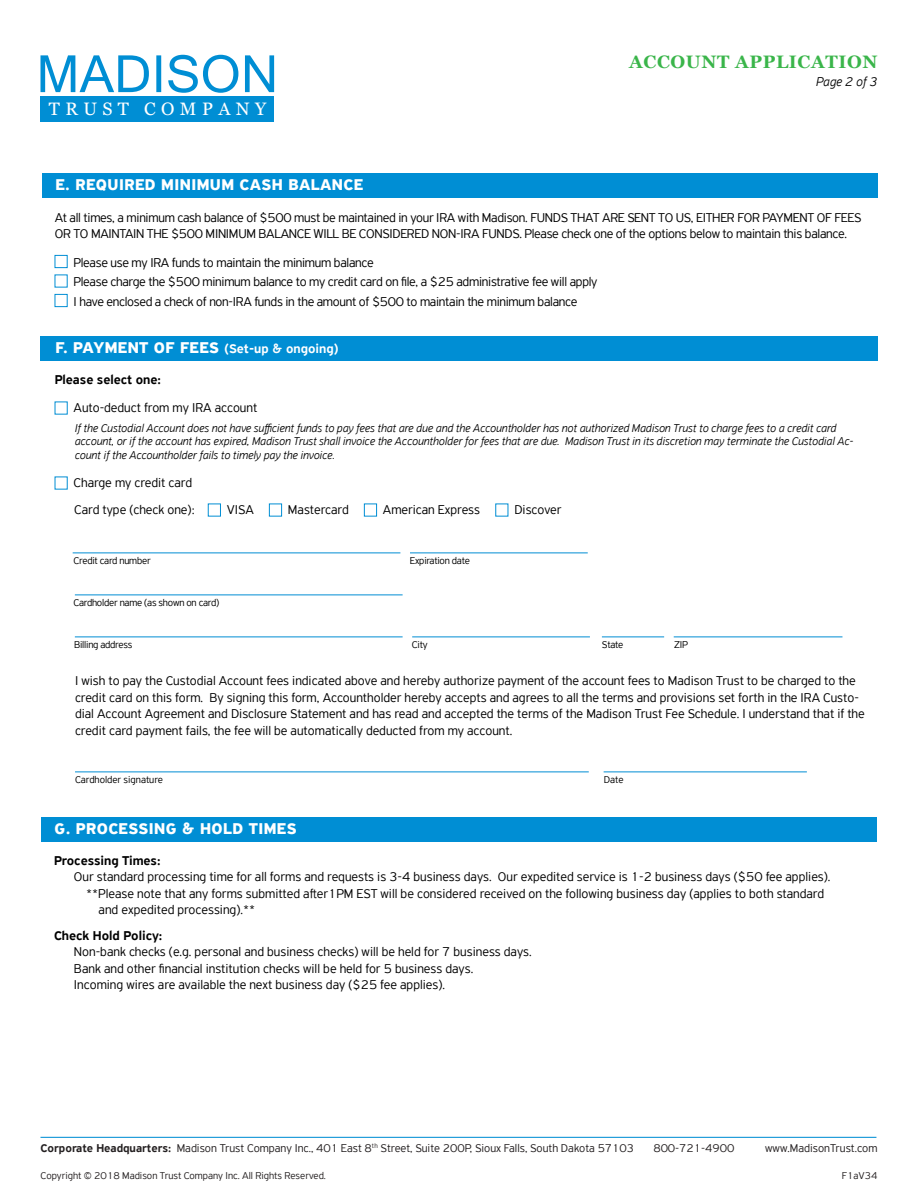
<style>
.page{position:relative;width:918px;height:1188px;background:#fff}
.page>*{position:absolute;margin:0;border:0;box-sizing:border-box;transform-origin:0 0}
.t1{font:700 18px "Georgia";letter-spacing:.035em;color:#3ab54a}
.t2{font:18px "Georgia";letter-spacing:.3em;color:#fff}
.t3{font:700 16.5px "PF Highway Sans Pro";letter-spacing:.025em;color:#fff}
.t4{font:300 13.5px/16.5px "PF Highway Sans Pro";color:#000}
.t5{font:300 13.5px/16.5px "PF Highway Sans Pro";letter-spacing:-.02em;color:#000}
.t6{font:500 13.5px "PF Highway Sans Pro";color:#000}
.t7{font:500 13.5px "PF Highway Sans Pro";color:#fff}
.t8{font:italic 300 13.5px "PF Highway Sans Pro";color:#000}
.t9{font:italic 300 12px/13.5px "PF Highway Sans Pro";color:#000}
.t10{font:300 12px "PF Highway Sans Pro";color:#231f20}
.t11{font:300 10.5px "PF Highway Sans Pro";letter-spacing:-.02em;color:#000}
.t12{font:300 10.5px "PF Highway Sans Pro";color:#231f20}
.t13{font:300 10.5px "PF Highway Sans Pro";color:#000}
.s1{font-weight:700;font-size:16.5px}
.s2{font-weight:500}
</style>
<div class="page">
<hr style="left:40px;top:1137px;width:836px;height:1px;background:#008ed4">
<div style="left:40px;top:96px;width:234px;height:26px;background:#008ed4"></div>
<svg style="left:40px;top:55px;width:234px;height:38px"></svg>
<div style="left:40px;top:336px;width:837px;height:25px;background:#008ed4"></div>
<div style="left:208px;top:504px;width:13px;height:12px;border:1px solid #008ed4"></div>
<div style="left:269px;top:504px;width:13px;height:12px;border:1px solid #008ed4"></div>
<div style="left:364px;top:504px;width:13px;height:12px;border:1px solid #008ed4"></div>
<hr style="left:73px;top:553px;width:327px;height:1px;background:#008ed4">
<hr style="left:410px;top:553px;width:178px;height:1px;background:#008ed4">
<hr style="left:75px;top:595px;width:328px;height:1px;background:#008ed4">
<hr style="left:75px;top:637px;width:328px;height:1px;background:#008ed4">
<hr style="left:412px;top:637px;width:178px;height:1px;background:#008ed4">
<hr style="left:602px;top:637px;width:62px;height:1px;background:#008ed4">
<hr style="left:674px;top:637px;width:168px;height:1px;background:#008ed4">
<hr style="left:75px;top:772px;width:514px;height:1px;background:#008ed4">
<hr style="left:604px;top:772px;width:203px;height:1px;background:#008ed4">
<div style="left:41px;top:817px;width:836px;height:25px;background:#008ed4"></div>
<div style="left:42px;top:173px;width:835px;height:25px;background:#008ed4"></div>
<div style="left:55px;top:255px;width:12px;height:13px;border:1px solid #008ed4"></div>
<div style="left:55px;top:294px;width:12px;height:13px;border:1px solid #008ed4"></div>
<h1 class="t2" style="left:49px;top:97px;width:219px">TRUST COMPANY</h1>
<p class="t1" style="left:629px;top:50px;width:250px">ACCOUNT APPLICATION</p>
<p class="t8" style="left:816px;top:74px;width:63px">Page 2 of 3</p>
<p class="t3" style="left:55px;top:175px;width:309px">E. REQUIRED MINIMUM CASH BALANCE</p>
<p class="t5" style="left:55px;top:209px;width:808px">At all times, a minimum cash balance of $500 must be maintained in your IRA with Madison. FUNDS THAT ARE SENT TO US, EITHER FOR PAYMENT OF FEES<br>OR TO MAINTAIN THE $500 MINIMUM BALANCE WILL BE CONSIDERED NON-IRA FUNDS. Please check one of the options below to maintain this balance.</p>
<p class="t5" style="left:74px;top:254px;width:302px">Please use my IRA funds to maintain the minimum balance</p>
<p class="t5" style="left:74px;top:273px;width:525px">Please charge the $500 minimum balance to my credit card on file, a $25 administrative fee will apply</p>
<p class="t5" style="left:74px;top:293px;width:505px">I have enclosed a check of non-IRA funds in the amount of $500 to maintain the minimum balance</p>
<p class="t7" style="left:55px;top:341px;width:284px"><span class="s1">F. PAYMENT OF FEES</span> (Set-up &amp; ongoing)</p>
<p class="t6" style="left:55px;top:371px;width:108px">Please select one:</p>
<p class="t4" style="left:74px;top:399px;width:185px">Auto-deduct from my IRA account</p>
<p class="t9" style="left:75px;top:421px;width:780px">If the Custodial Account does not have sufficient funds to pay fees that are due and the Accountholder has not authorized Madison Trust to charge fees to a credit card account, or if the account has expired, Madison Trust shall invoice the Accountholder for fees that are due. Madison Trust in its discretion may terminate the Custodial Ac&shy;count if the Accountholder fails to timely pay the invoice.</p>
<p class="t4" style="left:74px;top:474px;width:120px">Charge my credit card</p>
<p class="t4" style="left:74px;top:501px;width:122px">Card type (check one):</p>
<p class="t4" style="left:227px;top:501px;width:28px">VISA</p>
<p class="t4" style="left:288px;top:501px;width:62px">Mastercard</p>
<p class="t4" style="left:383px;top:501px;width:99px">American Express</p>
<p class="t4" style="left:514px;top:501px;width:49px">Discover</p>
<p class="t11" style="left:74px;top:554px;width:79px">Credit card number</p>
<p class="t11" style="left:410px;top:554px;width:61px">Expiration date</p>
<p class="t11" style="left:73px;top:596px;width:147px">Cardholder name (as shown on card)</p>
<p class="t11" style="left:74px;top:638px;width:60px">Billing address</p>
<p class="t11" style="left:412px;top:638px;width:17px">City</p>
<p class="t11" style="left:602px;top:638px;width:23px">State</p>
<p class="t11" style="left:674px;top:638px;width:15px">ZIP</p>
<p class="t4" style="left:75px;top:672px;width:791px">I wish to pay the Custodial Account fees indicated above and hereby authorize payment of the account fees to Madison Trust to be charged to the credit card on this form. By signing this form, Accountholder hereby accepts and agrees to all the terms and provisions set forth in the IRA Custo&shy;dial Account Agreement and Disclosure Statement and has read and accepted the terms of the Madison Trust Fee Schedule. I understand that if the credit card payment fails, the fee will be automatically deducted from my account.</p>
<p class="t13" style="left:75px;top:773px;width:89px">Cardholder signature</p>
<p class="t11" style="left:604px;top:773px;width:21px">Date</p>
<p class="t3" style="left:55px;top:819px;width:243px">G. PROCESSING &amp; HOLD TIMES</p>
<p class="t6" style="left:54px;top:852px;width:108px">Processing Times:</p>
<p class="t4" style="left:74px;top:868px;width:758px">Our standard processing time for all forms and requests is 3-4 business days. Our expedited service is 1-2 business days ($50 fee applies).</p>
<p class="t4" style="left:99px;top:885px;width:727px;text-indent:-12px">**Please note that any forms submitted after1PM EST will be considered received on the following business day (applies to both standard and expedited processing).**</p>
<p class="t6" style="left:54px;top:927px;width:110px">Check Hold Policy:</p>
<p class="t4" style="left:74px;top:943px;width:459px">Non-bank checks (e.g. personal and business checks) will be held for 7 business days.</p>
<p class="t4" style="left:74px;top:960px;width:401px">Bank and other financial institution checks will be held for 5 business days.</p>
<p class="t4" style="left:74px;top:976px;width:373px">Incoming wires are available the next business day ($25 fee applies).</p>
<p class="t10" style="left:40px;top:1141px;width:595px"><span class="s2">Corporate Headquarters:</span> Madison Trust Company Inc., 401 East 8<sup>th</sup> Street, Suite 200P, Sioux Falls, South Dakota 57103</p>
<p class="t10" style="left:653px;top:1141px;width:83px">800-721-4900</p>
<p class="t10" style="left:765px;top:1141px;width:114px">www.MadisonTrust.com</p>
<p class="t12" style="left:40px;top:1169px;width:287px">Copyright © 2018 Madison Trust Company Inc. All Rights Reserved.</p>
<p class="t12" style="left:842px;top:1169px;width:37px">F1aV34</p>
</div>
